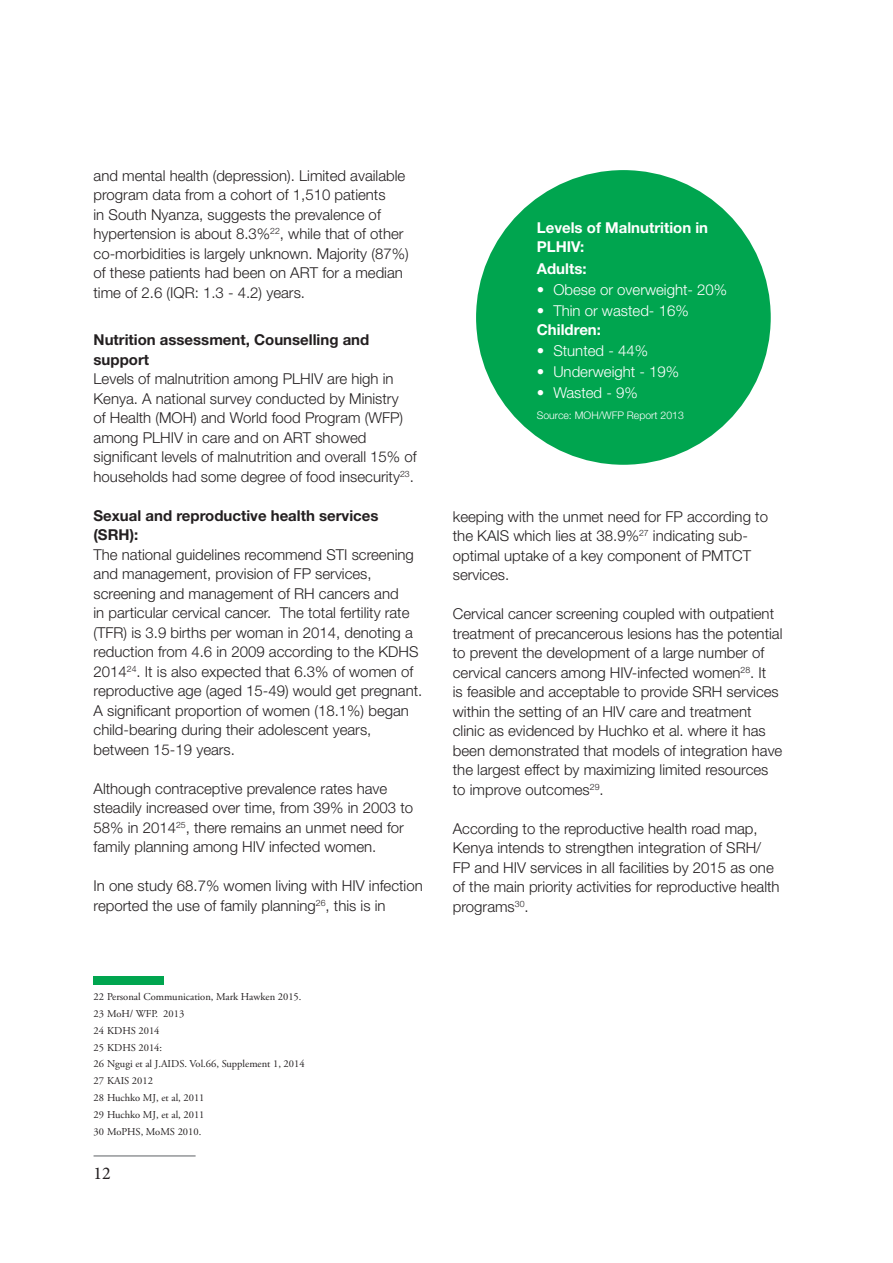
<style>
.page{position:relative;width:893px;height:1263px;background:#fff}
.page>*{position:absolute;margin:0;border:0;box-sizing:border-box;transform-origin:0 0}
.t1{font:18px "Minion Pro";color:#231f20}
.t2{font:300 15px/19.5px "Helvetica Neue LT Std";color:#231f20}
.t3{font:700 15px/19.5px "Helvetica Neue LT Std";color:#231f20}
.t4{font:300 15px "Helvetica Neue LT Std";color:#fff}
.t5{font:700 15px/19.5px "Helvetica Neue LT Std";color:#fff}
.t6{font:10.5px/16.8px "Adobe Garamond Pro";color:#231f20}
.t7{font:300 10.5px "Helvetica Neue LT Std";color:#fff}
</style>
<div class="page">
<hr style="left:94px;top:1155px;width:102px;height:2px;background:#939598">
<div style="left:476px;top:170px;width:295px;height:295px;background:#00a54f;border-radius:50%"></div>
<div style="left:94px;top:977px;width:70px;height:8px;background:#00a54f"></div>
<p class="t2" style="left:94px;top:165px;width:317px">and mental health (depression). Limited available program data from a cohort of 1,510 patients<br>in South Nyanza, suggests the prevalence of hypertension is about 8.3%<sup>22</sup>, while that of other co-morbidities is largely unknown. Majority (87%) of these patients had been on ART for a median time of 2.6 (IQR: 1.3 - 4.2) years.</p>
<p class="t3" style="left:94px;top:330px;width:277px">Nutrition assessment, Counselling and support</p>
<p class="t2" style="left:94px;top:369px;width:325px">Levels of malnutrition among PLHIV are high in Kenya. A national survey conducted by Ministry<br>of Health (MOH) and World food Program (WFP) among PLHIV in care and on ART showed significant levels of malnutrition and overall 15% of households had some degree of food insecurity<sup>23</sup>.</p>
<p class="t3" style="left:94px;top:505px;width:287px">Sexual and reproductive health services (SRH):</p>
<p class="t2" style="left:94px;top:544px;width:330px">The national guidelines recommend STI screening and management, provision of FP services, screening and management of RH cancers and<br>in particular cervical cancer. The total fertility rate (TFR) is 3.9 births per woman in 2014, denoting a reduction from 4.6 in 2009 according to the KDHS 2014<sup>24</sup>. It is also expected that 6.3% of women of reproductive age (aged 15-49) would get pregnant.<br>A significant proportion of women (18.1%) began child-bearing during their adolescent years, between 15-19 years.</p>
<p class="t2" style="left:94px;top:778px;width:321px">Although contraceptive prevalence rates have steadily increased over time, from 39% in 2003 to 58% in 2014<sup>25</sup>, there remains an unmet need for family planning among HIV infected women.</p>
<p class="t2" style="left:94px;top:876px;width:331px">In one study 68.7% women living with HIV infection reported the use of family planning<sup>26</sup>, this is in</p>
<p class="t5" style="left:537px;top:217px;width:173px">Levels of Malnutrition in<br>PLHIV:</p>
<p class="t5" style="left:537px;top:258px;width:51px">Adults:</p>
<p class="t4" style="left:537px;top:280px;width:192px">• Obese or overweight- 20%</p>
<p class="t4" style="left:537px;top:301px;width:153px">• Thin or wasted- 16%</p>
<p class="t5" style="left:537px;top:320px;width:66px">Children:</p>
<p class="t4" style="left:537px;top:342px;width:113px">• Stunted - 44%</p>
<p class="t4" style="left:537px;top:363px;width:144px">• Underweight - 19%</p>
<p class="t4" style="left:537px;top:384px;width:102px">• Wasted - 9%</p>
<p class="t7" style="left:537px;top:409px;width:149px">Source: MOH/WFP Report 2013</p>
<p class="t2" style="left:453px;top:506px;width:317px">keeping with the unmet need for FP according to the KAIS which lies at 38.9%<sup>27</sup> indicating sub&shy;optimal uptake of a key component of PMTCT services.</p>
<p class="t2" style="left:453px;top:604px;width:331px">Cervical cancer screening coupled with outpatient treatment of precancerous lesions has the potential to prevent the development of a large number of cervical cancers among HIV-infected women<sup>28</sup>. It<br>is feasible and acceptable to provide SRH services within the setting of an HIV care and treatment clinic as evidenced by Huchko et al. where it has been demonstrated that models of integration have the largest effect by maximizing limited resources to improve outcomes<sup>29</sup>.</p>
<p class="t2" style="left:453px;top:818px;width:328px">According to the reproductive health road map, Kenya intends to strengthen integration of SRH/ FP and HIV services in all facilities by 2015 as one of the main priority activities for reproductive health programs<sup>30</sup>.</p>
<p class="t6" style="left:94px;top:988px;width:213px">22 Personal Communication, Mark Hawken 2015.<br>23 MoH/ WFP. 2013<br>24 KDHS 2014<br>25 KDHS 2014:<br>26 Ngugi et al J.AIDS. Vol.66, Supplement 1, 2014<br>27 KAIS 2012<br>28 Huchko MJ, et al, 2011<br>29 Huchko MJ, et al, 2011<br>30 MoPHS, MoMS 2010.</p>
<p class="t1" style="left:94px;top:1161px;width:19px">12</p>
</div>
